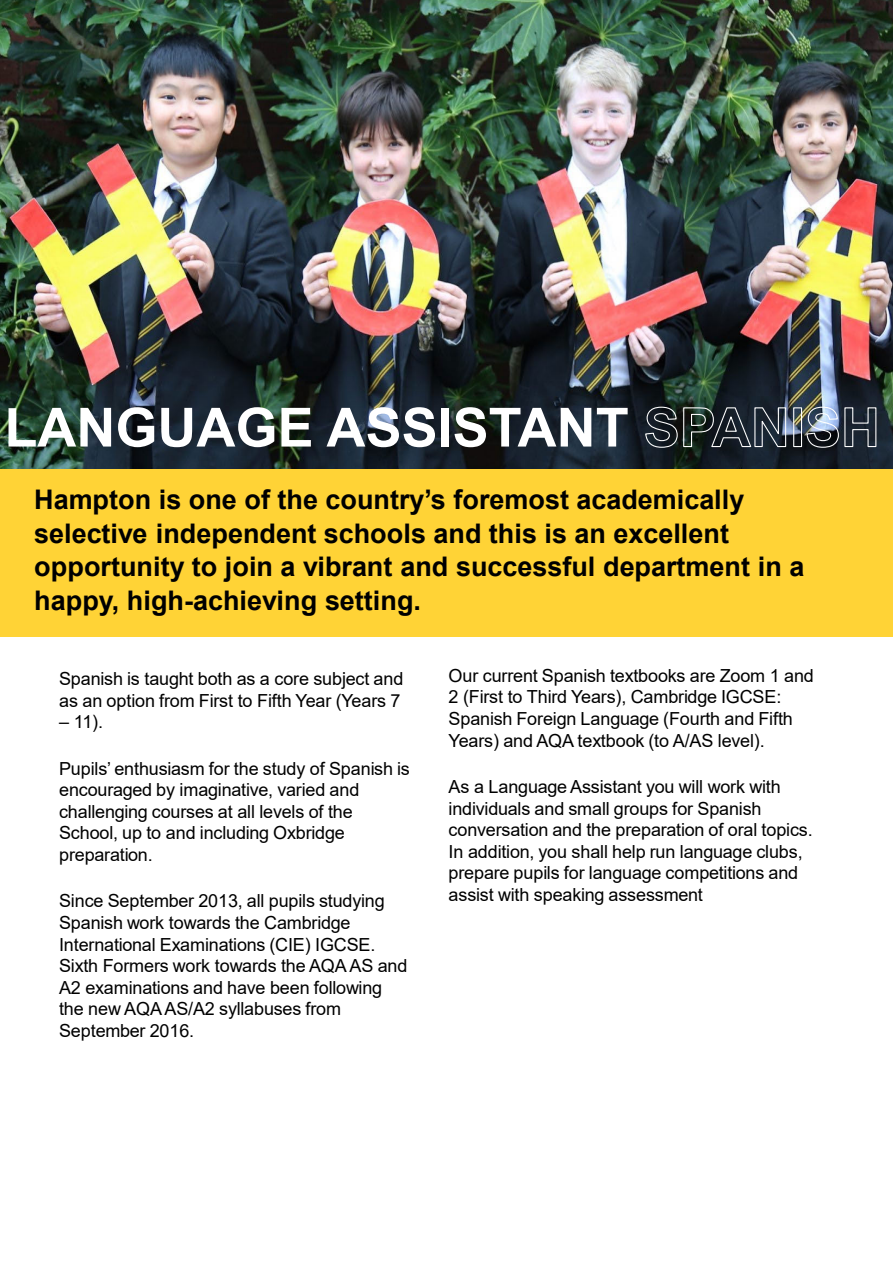
<style>
.page{position:relative;width:893px;height:1264px;background:#fff}
.page>*{position:absolute;margin:0;border:0;box-sizing:border-box;transform-origin:0 0}
.t1{font:700 54px "Arial";color:#fff}
.t2{font:700 27px/33.8px "Arial";color:#000}
.t3{font:18px/21.6px "Arial";letter-spacing:-.01em;color:#000}
</style>
<div class="page">
<img style="left:0;top:0;width:892px;height:469px">
<div style="left:0;top:469px;width:892px;height:167px;background:#ffd336"></div>
<img style="left:644px;top:406px;width:232px;height:42px">
<h1 class="t1" style="left:4px;top:407px;width:625px">LANGUAGE ASSISTANT</h1>
<h2 class="t2" style="left:34px;top:485px;width:771px">Hampton is one of the country’s foremost academically selective independent schools and this is an excellent opportunity to join a vibrant and successful department in a happy, high-achieving setting.</h2>
<p class="t3" style="left:59px;top:669px;width:346px">Spanish is taught both as a core subject and as an option from First to Fifth Year (Years 7</p>
<p class="t3" style="left:59px;top:712px;width:45px">– 11).</p>
<p class="t3" style="left:59px;top:758px;width:352px">Pupils’ enthusiasm for the study of Spanish is encouraged by imaginative, varied and challenging courses at all levels of the School, up to and including Oxbridge preparation.</p>
<p class="t3" style="left:59px;top:891px;width:350px">Since September 2013, all pupils studying Spanish work towards the Cambridge International Examinations (CIE) IGCSE.<br>Sixth Formers work towards the AQA AS and A2 examinations and have been following the new AQA AS/A2 syllabuses from September 2016.</p>
<p class="t3" style="left:448px;top:666px;width:367px">Our current Spanish textbooks are Zoom 1 and 2 (First to Third Years), Cambridge IGCSE:<br>Spanish Foreign Language (Fourth and Fifth Years) and AQA textbook (to A/AS level).</p>
<p class="t3" style="left:448px;top:777px;width:365px">As a Language Assistant you will work with individuals and small groups for Spanish conversation and the preparation of oral topics.<br>In addition, you shall help run language clubs, prepare pupils for language competitions and assist with speaking assessment</p>
</div>
